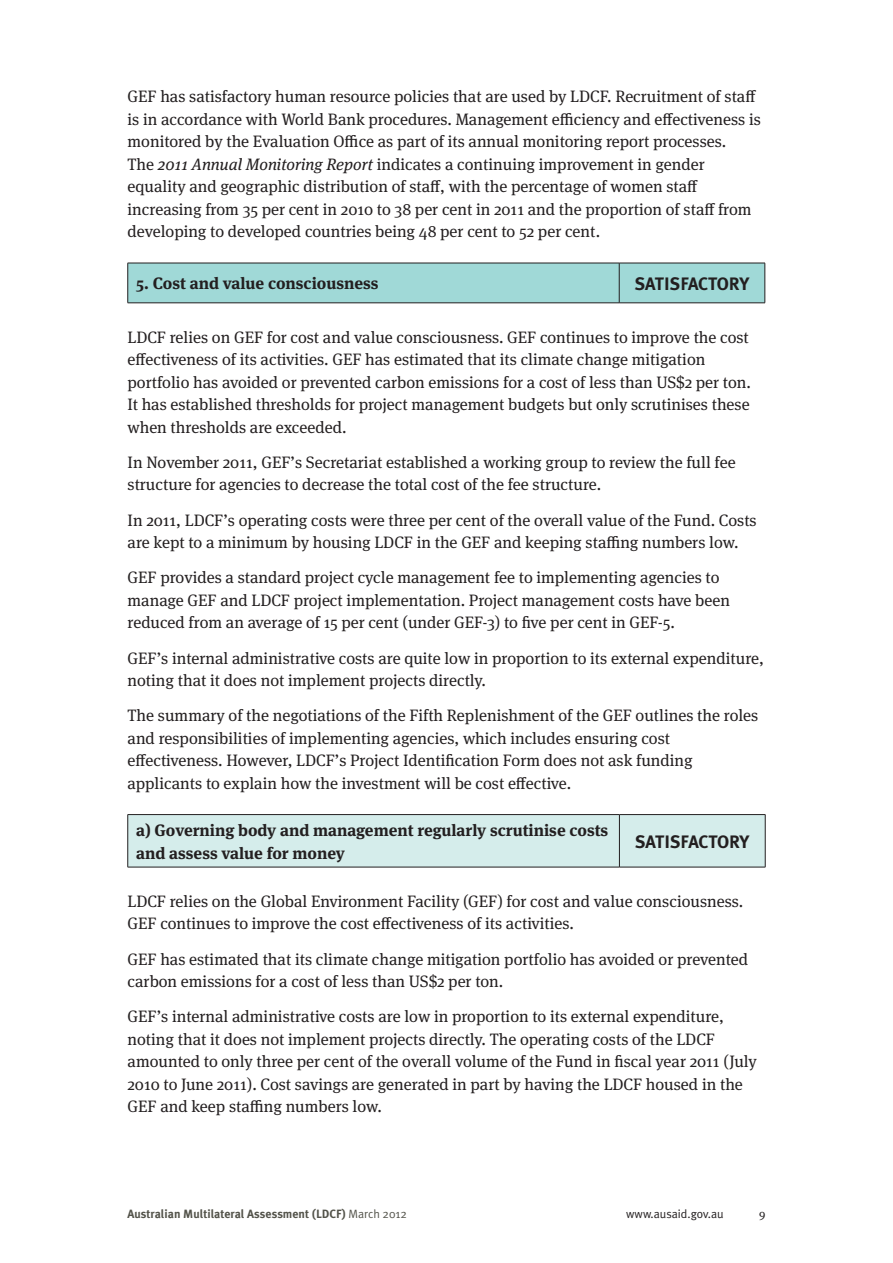
<style>
.page{position:relative;width:893px;height:1263px;background:#fff}
.page>*{position:absolute;margin:0;border:0;box-sizing:border-box;transform-origin:0 0}
._08bbbb_RIGHT_COLUMN{font:700 18px "Meta Plus";color:#231f20}
._04__BODY_TEXT{font:16.5px/22.5px "Meta Serif OT";color:#231f20}
._04__BODY_TEXT-2{font:700 16.5px/22.5px "Meta Serif OT";color:#231f20}
.t1{font:700 12px "Meta Plus";color:#53534a}
.t2{font:12px "Meta Plus Normal";color:#231f20}
.t3{font:12px "Meta Serif OT";color:#231f20}
.s1{font-style:italic}
.s2{font-family:"Meta Plus Normal";font-weight:400}
</style>
<div class="page">
<div style="left:128px;top:264px;width:637px;height:39px;background:#a0d9d7"></div>
<hr style="left:128px;top:263px;width:491px;height:1px;background:#231f20">
<hr style="left:619px;top:263px;width:146px;height:1px;background:#231f20">
<hr style="left:619px;top:263px;width:1px;height:40px;background:#231f20">
<hr style="left:128px;top:303px;width:491px;height:1px;background:#231f20">
<hr style="left:619px;top:303px;width:146px;height:1px;background:#231f20">
<hr style="left:127px;top:263px;width:1px;height:40px;background:#231f20">
<hr style="left:765px;top:263px;width:1px;height:40px;background:#231f20">
<div style="left:128px;top:815px;width:637px;height:52px;background:#d5edeb"></div>
<hr style="left:128px;top:814px;width:491px;height:1px;background:#231f20">
<hr style="left:619px;top:814px;width:146px;height:1px;background:#231f20">
<hr style="left:619px;top:815px;width:1px;height:52px;background:#231f20">
<hr style="left:128px;top:867px;width:491px;height:1px;background:#231f20">
<hr style="left:619px;top:867px;width:146px;height:1px;background:#231f20">
<hr style="left:127px;top:815px;width:1px;height:52px;background:#231f20">
<hr style="left:765px;top:815px;width:1px;height:52px;background:#231f20">
<p class="_04__BODY_TEXT" style="left:128px;top:86px;width:635px">GEF has satisfactory human resource policies that are used by LDCF. Recruitment of staff is in accordance with World Bank procedures. Management efficiency and effectiveness is monitored by the Evaluation Office as part of its annual monitoring report processes.<br>The <span class="s1">2011 Annual Monitoring Report</span> indicates a continuing improvement in gender equality and geographic distribution of staff, with the percentage of women staff increasing from 35 per cent in 2010 to 38 per cent in 2011 and the proportion of staff from developing to developed countries being 48 per cent to 52 per cent.</p>
<p class="_04__BODY_TEXT-2" style="left:136px;top:273px;width:244px">5. Cost and value consciousness</p>
<p class="_08bbbb_RIGHT_COLUMN" style="left:635px;top:273px;width:116px">SATISFACTORY</p>
<p class="_04__BODY_TEXT" style="left:128px;top:326px;width:625px">LDCF relies on GEF for cost and value consciousness. GEF continues to improve the cost effectiveness of its activities. GEF has estimated that its climate change mitigation portfolio has avoided or prevented carbon emissions for a cost of less than US$2 per ton.<br>It has established thresholds for project management budgets but only scrutinises these when thresholds are exceeded.</p>
<p class="_04__BODY_TEXT" style="left:128px;top:451px;width:610px">In November 2011, GEF’s Secretariat established a working group to review the full fee structure for agencies to decrease the total cost of the fee structure.</p>
<p class="_04__BODY_TEXT" style="left:128px;top:509px;width:631px">In 2011, LDCF’s operating costs were three per cent of the overall value of the Fund. Costs are kept to a minimum by housing LDCF in the GEF and keeping staffing numbers low.</p>
<p class="_04__BODY_TEXT" style="left:128px;top:567px;width:604px">GEF provides a standard project cycle management fee to implementing agencies to manage GEF and LDCF project implementation. Project management costs have been reduced from an average of 15 per cent (under GEF-3) to five per cent in GEF-5.</p>
<p class="_04__BODY_TEXT" style="left:128px;top:647px;width:638px">GEF’s internal administrative costs are quite low in proportion to its external expenditure, noting that it does not implement projects directly.</p>
<p class="_04__BODY_TEXT" style="left:128px;top:705px;width:632px">The summary of the negotiations of the Fifth Replenishment of the GEF outlines the roles and responsibilities of implementing agencies, which includes ensuring cost effectiveness. However, LDCF’s Project Identification Form does not ask funding applicants to explain how the investment will be cost effective.</p>
<p class="_04__BODY_TEXT-2" style="left:136px;top:819px;width:474px">a) Governing body and management regularly scrutinise costs and assess value for money</p>
<p class="_08bbbb_RIGHT_COLUMN" style="left:635px;top:831px;width:116px">SATISFACTORY</p>
<p class="_04__BODY_TEXT" style="left:128px;top:890px;width:617px">LDCF relies on the Global Environment Facility (GEF) for cost and value consciousness.<br>GEF continues to improve the cost effectiveness of its activities.</p>
<p class="_04__BODY_TEXT" style="left:128px;top:948px;width:622px">GEF has estimated that its climate change mitigation portfolio has avoided or prevented carbon emissions for a cost of less than US$2 per ton.</p>
<p class="_04__BODY_TEXT" style="left:128px;top:1006px;width:631px">GEF’s internal administrative costs are low in proportion to its external expenditure, noting that it does not implement projects directly. The operating costs of the LDCF amounted to only three per cent of the overall volume of the Fund in fiscal year 2011 (July 2010 to June 2011). Cost savings are generated in part by having the LDCF housed in the GEF and keep staffing numbers low.</p>
<p class="t1" style="left:128px;top:1207px;width:281px">Australian Multilateral Assessment (LDCF) <span class="s2">March 2012</span></p>
<p class="t2" style="left:626px;top:1207px;width:99px">www.ausaid.gov.au</p>
<p class="t3" style="left:759px;top:1207px;width:8px">9</p>
</div>
